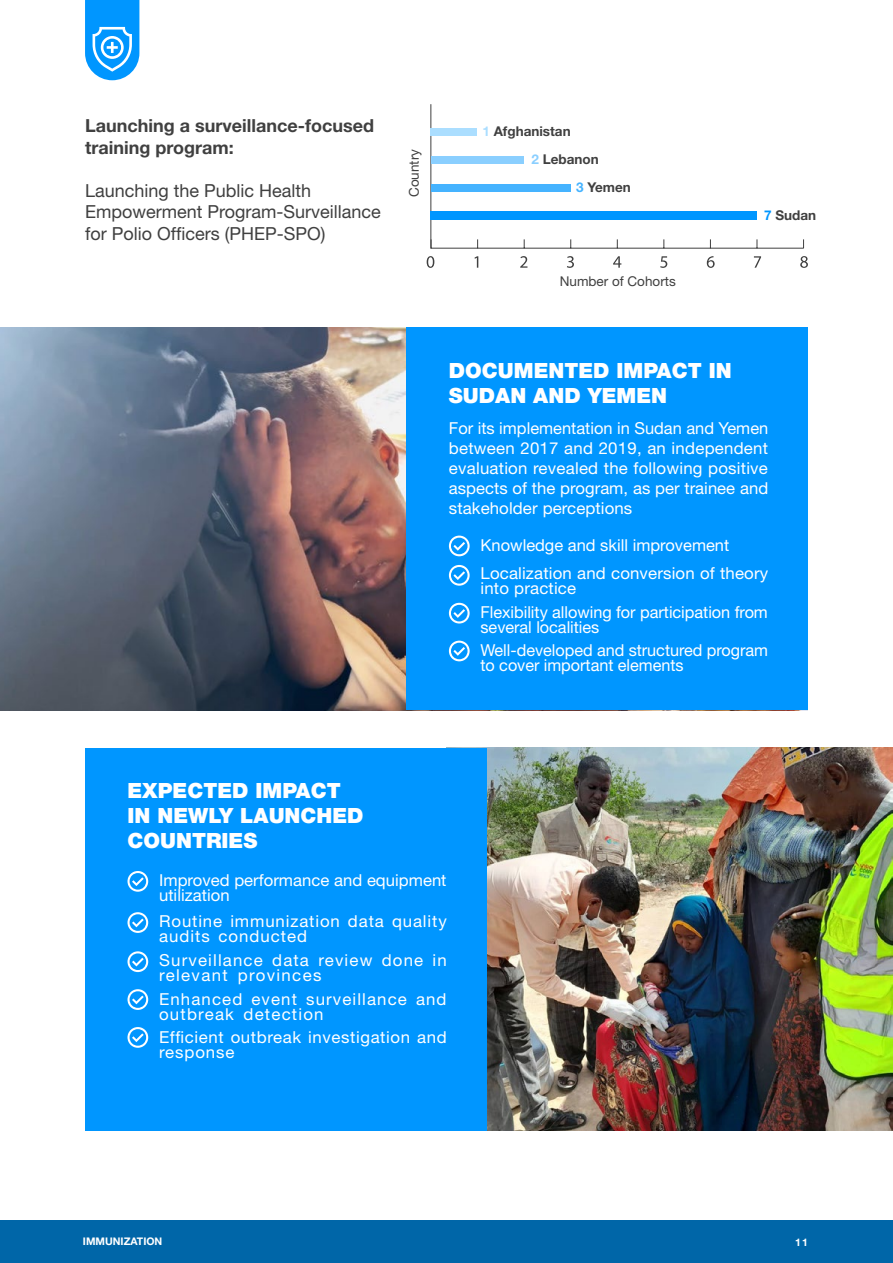
<style>
.page{position:relative;width:893px;height:1263px;background:#fff}
.page>*{position:absolute;margin:0;border:0;box-sizing:border-box;transform-origin:0 0}
.t1{font:900 21px/25.2px "Helvetica Neue LT Pro";color:#fff}
.t2{font:18px/21.6px "Helvetica Neue LT Pro";color:#404040}
.t3{font:700 18px/21.6px "Helvetica Neue LT Pro";color:#404040}
.t4{font:16.5px/15px "Helvetica Neue LT Pro";letter-spacing:.005em;color:#fff}
.t5{font:16.5px/15px "Helvetica Neue LT Pro";letter-spacing:.07em;color:#fff}
.t6{font:16.5px/15px "Helvetica Neue LT Pro";letter-spacing:.065em;color:#fff}
.t7{font:16.5px/15px "Helvetica Neue LT Pro";letter-spacing:.05em;color:#fff}
.t8{font:16.5px/15px "Helvetica Neue LT Pro";letter-spacing:.035em;color:#fff}
.t9{font:700 13.5px "Helvetica Neue LT Pro";color:#404040}
.t10{font:13.5px "Helvetica Neue LT Pro";color:#404040}
.t11{font:700 10.5px "Helvetica Neue LT Pro";color:#fff}
.s1{color:#abdeff}
.s2{color:#8acfff}
.s3{color:#45b3ff}
.s4{color:#0096ff}
</style>
<div class="page">
<div style="left:0;top:1220px;width:893px;height:43px;background:#0066a8"></div>
<svg style="left:85px;top:0;width:54px;height:80px;background:#32aaff"></svg>
<img style="left:0;top:327px;width:406px;height:383px">
<img style="left:486px;top:748px;width:407px;height:382px">
<hr style="left:430px;top:104px;width:1px;height:145px;background:#404040">
<div style="left:430px;top:211px;width:327px;height:9px;background:#0096ff"></div>
<div style="left:431px;top:184px;width:139px;height:7px;background:#45b3ff"></div>
<div style="left:431px;top:156px;width:93px;height:7px;background:#8acfff"></div>
<div style="left:431px;top:128px;width:46px;height:7px;background:#abdeff"></div>
<svg style="left:427px;top:256px;width:7px;height:12px"></svg>
<svg style="left:475px;top:256px;width:3px;height:12px"></svg>
<svg style="left:520px;top:256px;width:7px;height:12px"></svg>
<svg style="left:567px;top:256px;width:7px;height:12px"></svg>
<svg style="left:613px;top:256px;width:8px;height:12px"></svg>
<svg style="left:660px;top:256px;width:7px;height:12px"></svg>
<svg style="left:707px;top:256px;width:8px;height:12px"></svg>
<svg style="left:754px;top:256px;width:7px;height:12px"></svg>
<svg style="left:800px;top:256px;width:8px;height:12px"></svg>
<hr style="left:431px;top:248px;width:372px;height:1px;background:#404040">
<div style="left:406px;top:327px;width:402px;height:383px;background:#0096ff"></div>
<div style="left:85px;top:748px;width:401px;height:382px;background:#0096ff"></div>
<svg style="left:449px;top:536px;width:21px;height:20px"></svg>
<svg style="left:127px;top:871px;width:21px;height:21px"></svg>
<svg style="left:449px;top:565px;width:21px;height:21px"></svg>
<svg style="left:127px;top:951px;width:21px;height:21px"></svg>
<svg style="left:449px;top:603px;width:21px;height:20px"></svg>
<svg style="left:127px;top:989px;width:21px;height:21px"></svg>
<svg style="left:127px;top:912px;width:21px;height:21px"></svg>
<svg style="left:449px;top:641px;width:21px;height:20px"></svg>
<svg style="left:127px;top:1027px;width:21px;height:21px"></svg>
<p class="t3" style="left:85px;top:114px;width:290px">Launching a surveillance-focused training program:</p>
<p class="t2" style="left:85px;top:179px;width:297px">Launching the Public Health<br>Empowerment Program-Surveillance for Polio Officers (PHEP-SPO)</p>
<p class="t10" style="left:406px;top:197px;width:50px;rotate:-90deg">Country</p>
<p class="t9" style="left:482px;top:123px;width:90px"><span class="s1">1</span> Afghanistan</p>
<p class="t9" style="left:531px;top:151px;width:69px"><span class="s2">2</span> Lebanon</p>
<p class="t9" style="left:576px;top:179px;width:56px"><span class="s3">3</span> Yemen</p>
<p class="t10" style="left:560px;top:273px;width:118px">Number of Cohorts</p>
<p class="t9" style="left:764px;top:206px;width:54px"><span class="s4">7</span> Sudan</p>
<p class="t1" style="left:449px;top:357px;width:284px">DOCUMENTED IMPACT IN<br>SUDAN AND YEMEN</p>
<p class="t4" style="left:449px;top:418px;width:321px;line-height:19.8px;text-align:justify">For its implementation in Sudan and Yemen between 2017 and 2019, an independent evaluation revealed the following positive aspects of the program, as per trainee and stakeholder perceptions</p>
<p class="t4" style="left:480px;top:537px;width:250px">Knowledge and skill improvement</p>
<p class="t4" style="left:480px;top:566px;width:289px">Localization and conversion of theory into practice</p>
<p class="t4" style="left:480px;top:604px;width:289px">Flexibility allowing for participation from several localities</p>
<p class="t4" style="left:480px;top:642px;width:289px">Well-developed and structured program to cover important elements</p>
<p class="t1" style="left:127px;top:778px;width:238px">EXPECTED IMPACT<br>IN NEWLY LAUNCHED<br>COUNTRIES</p>
<p class="t4" style="left:159px;top:873px;width:289px">Improved performance and equipment utilization</p>
<p class="t7" style="left:159px;top:913px;width:289px">Routine immunization data quality audits conducted</p>
<p class="t5" style="left:159px;top:952px;width:289px">Surveillance data review done in relevant provinces</p>
<p class="t6" style="left:159px;top:991px;width:289px">Enhanced event surveillance and outbreak detection</p>
<p class="t8" style="left:159px;top:1029px;width:289px">Efficient outbreak investigation and response</p>
<p class="t11" style="left:83px;top:1235px;width:81px">IMMUNIZATION</p>
<p class="t11" style="left:795px;top:1236px;width:14px">11</p>
</div>
